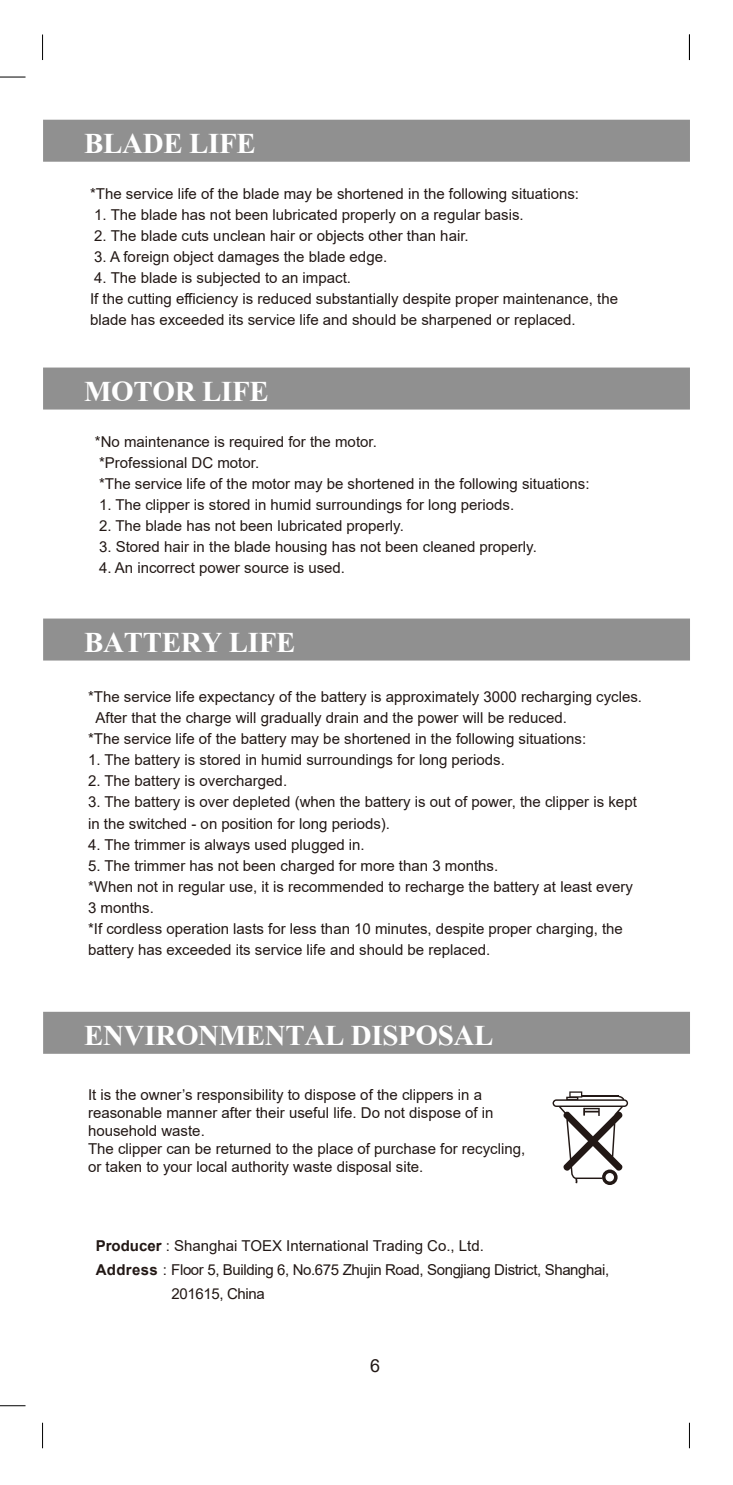
<style>
.page{position:relative;width:733px;height:1485px;background:#fff}
.page>*{position:absolute;margin:0;border:0;box-sizing:border-box;transform-origin:0 0}
.t1{font:700 36px "Aparajita";letter-spacing:-.01em;color:#fff}
.t2{font:18px "Arial";color:#221815}
.t3{font:15px/21px "Arial";color:#221815}
.t4{font:15px "Arial";letter-spacing:-.025em;color:#221815}
.s1{font-weight:700}
</style>
<div class="page">
<svg style="left:0;top:77px;width:26px;height:1px"></svg>
<svg style="left:0;top:1405px;width:26px;height:1px"></svg>
<svg style="left:42px;top:35px;width:1px;height:25px"></svg>
<svg style="left:42px;top:1423px;width:1px;height:25px"></svg>
<svg style="left:688px;top:1423px;width:1px;height:25px"></svg>
<svg style="left:688px;top:35px;width:1px;height:25px"></svg>
<div style="left:43px;top:367px;width:646px;height:42px;background:#909090"></div>
<div style="left:43px;top:618px;width:646px;height:42px;background:#909090"></div>
<div style="left:43px;top:1012px;width:646px;height:42px;background:#909090"></div>
<div style="left:43px;top:120px;width:646px;height:42px;background:#909090"></div>
<svg style="left:552px;top:1091px;width:76px;height:94px"></svg>
<h1 class="t1" style="left:84px;top:121px;width:173px">BLADE LIFE</h1>
<p class="t3" style="left:90px;top:183px;width:490px">*The service life of the blade may be shortened in the following situations:</p>
<p class="t3" style="left:94px;top:204px;width:431px">1. The blade has not been lubricated properly on a regular basis.</p>
<p class="t3" style="left:94px;top:225px;width:376px">2. The blade cuts unclean hair or objects other than hair.</p>
<p class="t3" style="left:94px;top:246px;width:294px">3. A foreign object damages the blade edge.</p>
<p class="t3" style="left:90px;top:267px;width:529px">4. The blade is subjected to an impact.<br>If the cutting efficiency is reduced substantially despite proper maintenance, the blade has exceeded its service life and should be sharpened or replaced.</p>
<h1 class="t1" style="left:84px;top:369px;width:186px">MOTOR LIFE</h1>
<p class="t3" style="left:95px;top:432px;width:496px">*No maintenance is required for the motor.<br>*Professional DC motor.<br>*The service life of the motor may be shortened in the following situations:</p>
<p class="t3" style="left:99px;top:495px;width:416px">1. The clipper is stored in humid surroundings for long periods.</p>
<p class="t3" style="left:99px;top:516px;width:306px">2. The blade has not been lubricated properly.</p>
<p class="t3" style="left:99px;top:537px;width:439px">3. Stored hair in the blade housing has not been cleaned properly.</p>
<p class="t3" style="left:99px;top:558px;width:247px">4. An incorrect power source is used.</p>
<h1 class="t1" style="left:84px;top:620px;width:213px">BATTERY LIFE</h1>
<p class="t3" style="left:88px;top:687px;width:555px">*The service life expectancy of the battery is approximately 3000 recharging cycles.</p>
<p class="t3" style="left:95px;top:708px;width:473px">After that the charge will gradually drain and the power will be reduced.</p>
<p class="t3" style="left:88px;top:729px;width:499px">*The service life of the battery may be shortened in the following situations:</p>
<p class="t3" style="left:88px;top:750px;width:418px">1. The battery is stored in humid surroundings for long periods.</p>
<p class="t3" style="left:88px;top:771px;width:200px">2. The battery is overcharged.</p>
<p class="t3" style="left:88px;top:792px;width:550px">3. The battery is over depleted (when the battery is out of power, the clipper is kept in the switched - on position for long periods).</p>
<p class="t3" style="left:88px;top:834px;width:278px">4. The trimmer is always used plugged in.</p>
<p class="t3" style="left:88px;top:855px;width:546px">5. The trimmer has not been charged for more than 3 months.<br>*When not in regular use, it is recommended to recharge the battery at least every 3 months.<br>*If cordless operation lasts for less than 10 minutes, despite proper charging, the battery has exceeded its service life and should be replaced.</p>
<h1 class="t1" style="left:84px;top:1013px;width:410px">ENVIRONMENTAL DISPOSAL</h1>
<p class="t3" style="left:88px;top:1086px;width:438px;line-height:18px">It is the owner’s responsibility to dispose of the clippers in a reasonable manner after their useful life. Do not dispose of in household waste.<br>The clipper can be returned to the place of purchase for recycling, or taken to your local authority waste disposal site.</p>
<p class="t3" style="left:96px;top:1235px;width:389px"><span class="s1">Producer</span> : Shanghai TOEX International Trading Co., Ltd.</p>
<p class="t4" style="left:96px;top:1259px;width:515px"><span class="s1">Address</span> : Floor 5, Building 6, No.675 Zhujin Road, Songjiang District, Shanghai,</p>
<p class="t4" style="left:171px;top:1283px;width:95px">201615, China</p>
<p class="t2" style="left:370px;top:1353px;width:12px">6</p>
</div>
